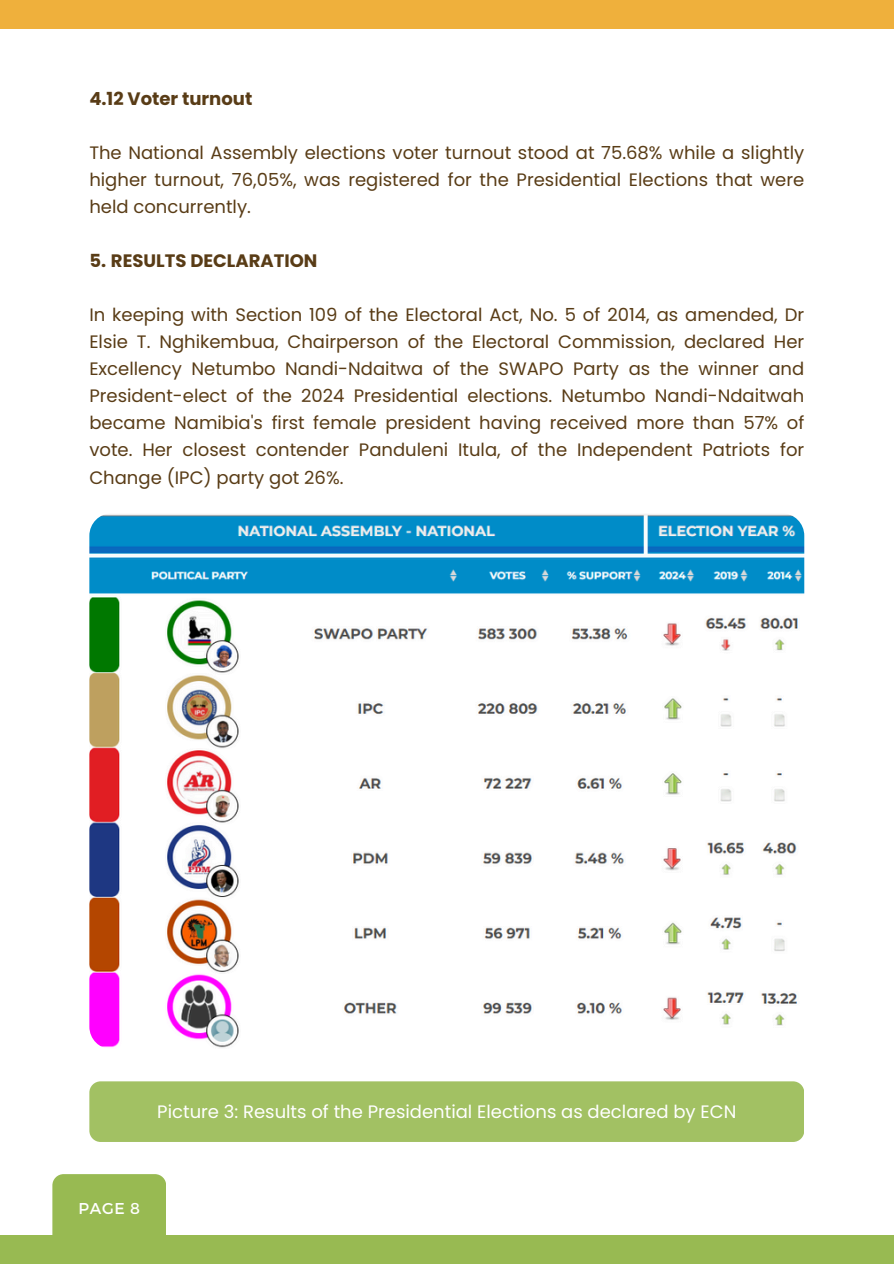
<style>
.page{position:relative;width:894px;height:1264px;background:#fff}
.page>*{position:absolute;margin:0;border:0;box-sizing:border-box;transform-origin:0 0}
.t1{font:18px/27px "Poppins";color:#593c16;text-align:justify}
.t2{font:18px "Poppins";color:#fff}
.t3{font:700 18px "Poppins";color:#593c16}
.t4{font:15.75px "Montserrat";color:#fff}
</style>
<div class="page">
<div style="left:0;top:0;width:893px;height:29px;background:#efb03c"></div>
<div style="left:52px;top:1174px;width:114px;height:61px;background:#98ba52"></div>
<img style="left:89px;top:513px;width:715px;height:535px;border-radius:22px">
<div style="left:89px;top:1081px;width:715px;height:60px;background:#a2c163;border-radius:11px"></div>
<div style="left:0;top:1235px;width:893px;height:28px;background:#98ba52"></div>
<h3 class="t3" style="left:89px;top:86px;width:164px">4.12 Voter turnout</h3>
<h1 class="t1" style="left:89px;top:139px;width:716px">The National Assembly elections voter turnout stood at 75.68% while a slightly higher turnout, 76,05%, was registered for the Presidential Elections that were held concurrently.</h1>
<h3 class="t3" style="left:89px;top:248px;width:229px">5. RESULTS DECLARATION</h3>
<p class="t1" style="left:89px;top:301px;width:716px">In keeping with Section 109 of the Electoral Act, No. 5 of 2014, as amended, Dr Elsie T. Nghikembua, Chairperson of the Electoral Commission, declared Her Excellency Netumbo Nandi-Ndaitwa of the SWAPO Party as the winner and President-elect of the 2024 Presidential elections. Netumbo Nandi-Ndaitwah became Namibia's first female president having received more than 57% of vote. Her closest contender Panduleni Itula, of the Independent Patriots for Change (IPC) party got 26%.</p>
<h3 class="t2" style="left:157px;top:1098px;width:580px">Picture 3: Results of the Presidential Elections as declared by ECN</h3>
<h2 class="t4" style="left:78px;top:1198px;width:63px">PAGE 8</h2>
</div>
